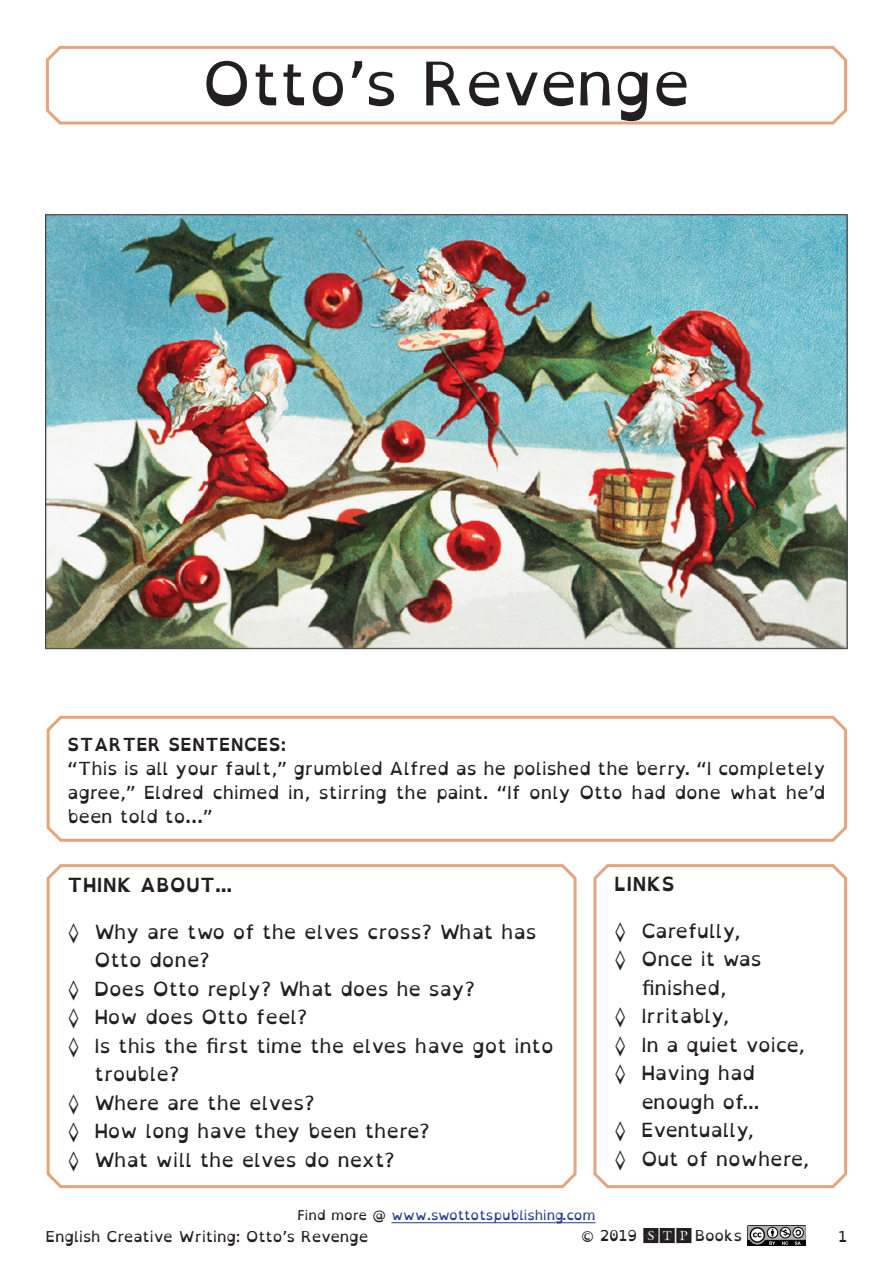
<style>
.page{position:relative;width:893px;height:1263px;background:#fff}
.page>*{position:absolute;margin:0;border:0;box-sizing:border-box;transform-origin:0 0}
.t1{font:60px "Open Dyslexic";letter-spacing:-.015em;color:#231f20}
.t2{font:19.5px/28.5px "Open Dyslexic";color:#231f20}
.t3{font:700 19.5px "Open Dyslexic";letter-spacing:.01em;color:#231f20}
.t4{font:18px/24px "Open Dyslexic";color:#231f20;text-align:justify}
.t5{font:700 18px "Open Dyslexic";letter-spacing:.01em;color:#231f20}
.t6{font:15px "Open Dyslexic";color:#231f20}
.t7{font:13.5px "Open Dyslexic";color:#253f8e}
.s1{color:#231f20}
.s2{font-family:"The Roots"}
</style>
<div class="page">
<img style="left:46px;top:214px;width:801px;height:436px">
<div style="left:593px;top:864px;width:254px;height:324px;border:3px solid #e4a57e;border-radius:13px"></div>
<div style="left:47px;top:864px;width:530px;height:324px;border:3px solid #e4a57e;border-radius:13px"></div>
<img style="left:747px;top:1225px;width:58px;height:20px">
<hr style="left:391px;top:1222px;width:205px;height:1px;background:#253f8e">
<svg style="left:45px;top:45px;width:803px;height:80px"></svg>
<svg style="left:46px;top:715px;width:802px;height:127px"></svg>
<p class="t1" style="left:202px;top:50px;width:490px">Otto’s Revenge</p>
<p class="t5" style="left:68px;top:734px;width:220px">STARTER SENTENCES:</p>
<p class="t4" style="left:68px;top:756px;width:759px">“This is all your fault,” grumbled Alfred as he polished the berry. “I completely agree,” Eldred chimed in, stirring the paint. “If only Otto had done what he’d been told to…”</p>
<p class="t3" style="left:68px;top:874px;width:167px">THINK ABOUT...</p>
<p class="t2" style="left:94px;top:918px;width:444px;text-indent:-27px">◊ Why are two of the elves cross? What has<br>Otto done?</p>
<p class="t2" style="left:68px;top:975px;width:409px">◊ Does Otto reply? What does he say?</p>
<p class="t2" style="left:68px;top:1003px;width:242px">◊ How does Otto feel?</p>
<p class="t2" style="left:94px;top:1032px;width:461px;text-indent:-27px">◊ Is this the first time the elves have got into trouble?</p>
<p class="t2" style="left:68px;top:1089px;width:249px">◊ Where are the elves?</p>
<p class="t2" style="left:68px;top:1117px;width:364px">◊ How long have they been there?</p>
<p class="t2" style="left:68px;top:1146px;width:329px">◊ What will the elves do next?</p>
<p class="t3" style="left:614px;top:873px;width:62px">LINKS</p>
<p class="t2" style="left:614px;top:917px;width:127px">◊ Carefully,</p>
<p class="t2" style="left:614px;top:945px;width:149px;text-align:center">◊ Once it was finished,</p>
<p class="t2" style="left:614px;top:1002px;width:116px">◊ Irritably,</p>
<p class="t2" style="left:614px;top:1031px;width:192px">◊ In a quiet voice,</p>
<p class="t2" style="left:614px;top:1059px;width:147px;text-align:right">◊ Having had enough of...</p>
<p class="t2" style="left:614px;top:1116px;width:141px">◊ Eventually,</p>
<p class="t2" style="left:614px;top:1145px;width:196px">◊ Out of nowhere,</p>
<p class="t7" style="left:297px;top:1207px;width:300px"><span class="s1">Find more @</span> www.swottotspublishing.com</p>
<p class="t6" style="left:46px;top:1228px;width:324px">English Creative Writing: Otto’s Revenge</p>
<p class="t6" style="left:838px;top:1228px;width:10px">1</p>
<p class="t6" style="left:581px;top:1227px;width:163px">© 2019 <span class="s2">STP</span> Books</p>
</div>
